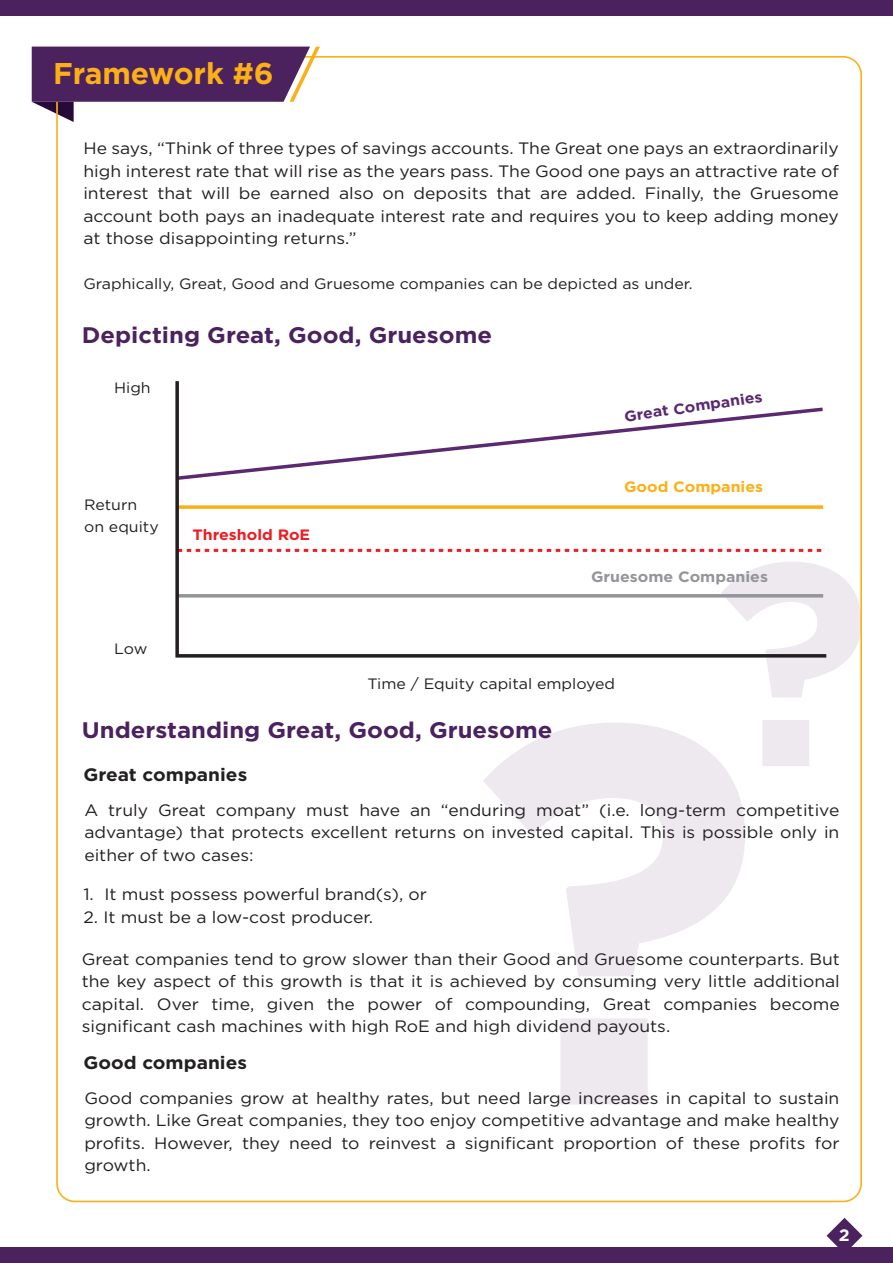
<style>
.page{position:relative;width:893px;height:1263px;background:#fff}
.page>*{position:absolute;margin:0;border:0;box-sizing:border-box;transform-origin:0 0}
.t1{font:700 30px "Gotham";color:#fcb017}
.t2{font:700 22.5px "Gotham";color:#4b225e;scale:1.06 1}
.t3{font:700 18px "Gotham";color:#232020;scale:1.06 1}
.t4{font:16.5px/22.5px "Gotham";color:#231f20;text-align:justify;scale:1.06 1}
.t5{font:700 16.5px "Gotham";color:#fff;scale:1.06 1}
.t6{font:15px/22.5px "Gotham";color:#231f20;scale:1.06 1}
.t7{font:700 15px "Gotham";color:#939598;scale:1.06 1}
.t8{font:700 15px "Gotham";color:#5b2972;scale:1.06 1}
.t9{font:700 15px "Gotham";color:#fcb017;scale:1.06 1}
.t10{font:700 15px "Gotham";color:#ed1d24;scale:1.06 1}
</style>
<div class="page">
<div style="left:0;top:1247px;width:893px;height:16px;background:#4b225e"></div>
<div style="left:0;top:0;width:893px;height:16px;background:#4b225e"></div>
<svg style="left:483px;top:723px;width:262px;height:381px"></svg>
<svg style="left:721px;top:570px;width:138px;height:196px"></svg>
<svg style="left:32px;top:47px;width:288px;height:75px"></svg>
<svg style="left:827px;top:1218px;width:35px;height:29px"></svg>
<svg style="left:175px;top:381px;width:655px;height:278px"></svg>
<h1 class="t1" style="left:53px;top:54px;width:222px">Framework #6</h1>
<p class="t4" style="left:83px;top:137px;width:714px">He says, “Think of three types of savings accounts. The Great one pays an extraordinarily high interest rate that will rise as the years pass. The Good one pays an attractive rate of interest that will be earned also on deposits that are added. Finally, the Gruesome account both pays an inadequate interest rate and requires you to keep adding money at those disappointing returns.”</p>
<p class="t6" style="left:83px;top:273px;width:576px">Graphically, Great, Good and Gruesome companies can be depicted as under.</p>
<h2 class="t2" style="left:82px;top:320px;width:389px">Depicting Great, Good, Gruesome</h2>
<p class="t6" style="left:114px;top:376px;width:36px">High</p>
<p class="t6" style="left:84px;top:493px;width:72px">Return on equity</p>
<p class="t10" style="left:193px;top:524px;width:113px">Threshold RoE</p>
<p class="t6" style="left:114px;top:637px;width:33px">Low</p>
<p class="t8" style="left:623px;top:406px;width:133px;rotate:-8deg">Great Companies</p>
<p class="t9" style="left:624px;top:477px;width:133px">Good Companies</p>
<p class="t7" style="left:591px;top:567px;width:168px">Gruesome Companies</p>
<p class="t6" style="left:367px;top:672px;width:235px">Time / Equity capital employed</p>
<h2 class="t2" style="left:82px;top:715px;width:445px">Understanding Great, Good, Gruesome</h2>
<p class="t3" style="left:83px;top:762px;width:156px">Great companies</p>
<p class="t4" style="left:84px;top:798px;width:714px">A truly Great company must have an “enduring moat” (i.e. long-term competitive advantage) that protects excellent returns on invested capital. This is possible only in either of two cases:</p>
<p class="t4" style="left:83px;top:883px;width:326px">1. It must possess powerful brand(s), or</p>
<p class="t4" style="left:83px;top:905px;width:275px">2. It must be a low-cost producer.</p>
<p class="t4" style="left:82px;top:947px;width:717px">Great companies tend to grow slower than their Good and Gruesome counterparts. But the key aspect of this growth is that it is achieved by consuming very little additional capital. Over time, given the power of compounding, Great companies become significant cash machines with high RoE and high dividend payouts.</p>
<p class="t3" style="left:83px;top:1050px;width:156px">Good companies</p>
<p class="t4" style="left:84px;top:1086px;width:714px">Good companies grow at healthy rates, but need large increases in capital to sustain growth. Like Great companies, they too enjoy competitive advantage and make healthy profits. However, they need to reinvest a significant proportion of these profits for growth.</p>
<p class="t5" style="left:839px;top:1224px;width:12px">2</p>
</div>
